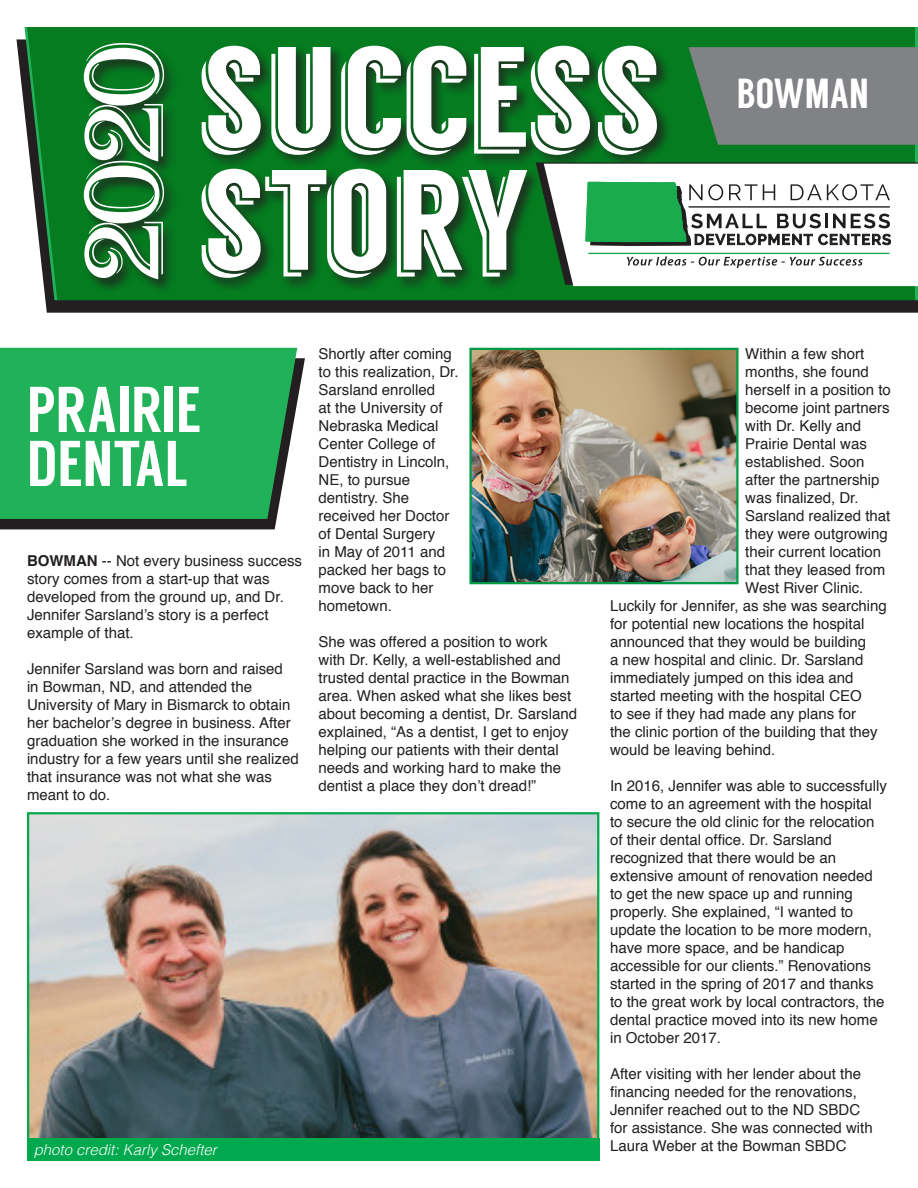
<style>
.page{position:relative;width:918px;height:1188px;background:#fff}
.page>*{position:absolute;margin:0;border:0;box-sizing:border-box;transform-origin:0 0}
.t1{font:142.5px "Langdon";letter-spacing:-.005em;color:#fff}
.t2{font:117px "Algerian";color:#fff}
.t3{font:64.5px/54px "Langdon";color:#fff}
.t4{font:42px "Langdon";color:#fff}
.t5{font:15px/18px "Helvetica";color:#231f20}
.t6{font:italic 300 15px "Helvetica";color:#fff}
.s1{font-weight:700}
</style>
<div class="page">
<svg style="left:16px;top:39px;width:902px;height:274px;fill:#231f20"></svg>
<img style="left:27px;top:27px;width:885px;height:273px">
<svg style="left:688px;top:47px;width:230px;height:98px;background:#76817c"></svg>
<div style="left:82px;top:42px;width:97px;height:252px;background:#231f20;opacity:.75"></div>
<div style="left:200px;top:44px;width:472px;height:249px;background:#231f20;opacity:.75"></div>
<svg style="left:536px;top:162px;width:382px;height:123px;background:#1f632e"></svg>
<svg style="left:544px;top:164px;width:374px;height:122px"></svg>
<svg style="left:585px;top:182px;width:306px;height:64px"></svg>
<hr style="left:588px;top:253px;width:302px;height:1px;background:#1aab4e">
<svg style="left:627px;top:256px;width:236px;height:12px"></svg>
<img style="left:30px;top:815px;width:566px;height:322px">
<div style="left:27px;top:812px;width:572px;height:328px;border:2px solid #00a94d"></div>
<svg style="left:0;top:358px;width:305px;height:171px;fill:#231f20"></svg>
<div style="left:0;top:348px;width:297px;height:171px;background:#21b259"></div>
<div style="left:27px;top:1138px;width:572px;height:23px;background:#00a94d"></div>
<img style="left:472px;top:351px;width:264px;height:230px">
<div style="left:469px;top:348px;width:270px;height:236px;border:2px solid #009a44"></div>
<p class="t2" style="left:59px;top:286px;width:248px;rotate:-90deg">2020</p>
<p class="t1" style="left:197px;top:14px;width:467px">SUCCESS</p>
<p class="t1" style="left:197px;top:137px;width:335px">STORY</p>
<p class="t4" style="left:737px;top:69px;width:134px">BOWMAN</p>
<p class="t3" style="left:27px;top:383px;width:176px">PRAIRIE<br>DENTAL</p>
<p class="t5" style="left:27px;top:553px;width:277px"><span class="s1">BOWMAN</span> -- Not every business success story comes from a start-up that was developed from the ground up, and Dr.<br>Jennifer Sarsland’s story is a perfect example of that.</p>
<p class="t5" style="left:27px;top:661px;width:273px">Jennifer Sarsland was born and raised<br>in Bowman, ND, and attended the University of Mary in Bismarck to obtain her bachelor’s degree in business. After graduation she worked in the insurance industry for a few years until she realized that insurance was not what she was meant to do.</p>
<p class="t5" style="left:319px;top:345px;width:142px">Shortly after coming to this realization, Dr.<br>Sarsland enrolled<br>at the University of<br>Nebraska Medical<br>Center College of<br>Dentistry in Lincoln,<br>NE, to pursue dentistry. She received her Doctor of Dental Surgery<br>in May of 2011 and packed her bags to move back to her hometown.</p>
<p class="t5" style="left:319px;top:633px;width:260px">She was offered a position to work with Dr. Kelly, a well-established and trusted dental practice in the Bowman area. When asked what she likes best about becoming a dentist, Dr. Sarsland explained, “As a dentist, I get to enjoy helping our patients with their dental needs and working hard to make the dentist a place they don’t dread!”</p>
<p class="t6" style="left:34px;top:1138px;width:185px">photo credit: Karly Schefter</p>
<p class="t5" style="left:745px;top:345px;width:121px">Within a few short</p>
<p class="t5" style="left:745px;top:363px;width:125px">months, she found</p>
<p class="t5" style="left:745px;top:381px;width:147px">herself in a position to</p>
<p class="t5" style="left:745px;top:399px;width:146px">become joint partners</p>
<p class="t5" style="left:745px;top:417px;width:117px">with Dr. Kelly and</p>
<p class="t5" style="left:745px;top:435px;width:123px">Prairie Dental was</p>
<p class="t5" style="left:745px;top:453px;width:121px">established. Soon</p>
<p class="t5" style="left:745px;top:471px;width:136px">after the partnership</p>
<p class="t5" style="left:745px;top:489px;width:115px">was finalized, Dr.</p>
<p class="t5" style="left:745px;top:507px;width:147px">Sarsland realized that</p>
<p class="t5" style="left:745px;top:525px;width:144px">they were outgrowing</p>
<p class="t5" style="left:745px;top:543px;width:137px">their current location</p>
<p class="t5" style="left:745px;top:561px;width:142px">that they leased from</p>
<p class="t5" style="left:745px;top:579px;width:120px">West River Clinic.</p>
<p class="t5" style="left:610px;top:597px;width:278px">Luckily for Jennifer, as she was searching</p>
<p class="t5" style="left:610px;top:615px;width:256px">for potential new locations the hospital</p>
<p class="t5" style="left:610px;top:633px;width:257px">announced that they would be building</p>
<p class="t5" style="left:610px;top:651px;width:255px">a new hospital and clinic. Dr. Sarsland</p>
<p class="t5" style="left:610px;top:669px;width:245px">immediately jumped on this idea and</p>
<p class="t5" style="left:610px;top:687px;width:253px">started meeting with the hospital CEO</p>
<p class="t5" style="left:610px;top:705px;width:247px">to see if they had made any plans for</p>
<p class="t5" style="left:610px;top:723px;width:269px">the clinic portion of the building that they</p>
<p class="t5" style="left:610px;top:741px;width:167px">would be leaving behind.</p>
<p class="t5" style="left:610px;top:777px;width:278px">In 2016, Jennifer was able to successfully come to an agreement with the hospital to secure the old clinic for the relocation of their dental office. Dr. Sarsland recognized that there would be an extensive amount of renovation needed to get the new space up and running properly. She explained, “I wanted to update the location to be more modern, have more space, and be handicap accessible for our clients.” Renovations started in the spring of 2017 and thanks to the great work by local contractors, the dental practice moved into its new home in October 2017.</p>
<p class="t5" style="left:610px;top:1065px;width:264px">After visiting with her lender about the financing needed for the renovations, Jennifer reached out to the ND SBDC for assistance. She was connected with Laura Weber at the Bowman SBDC</p>
</div>
